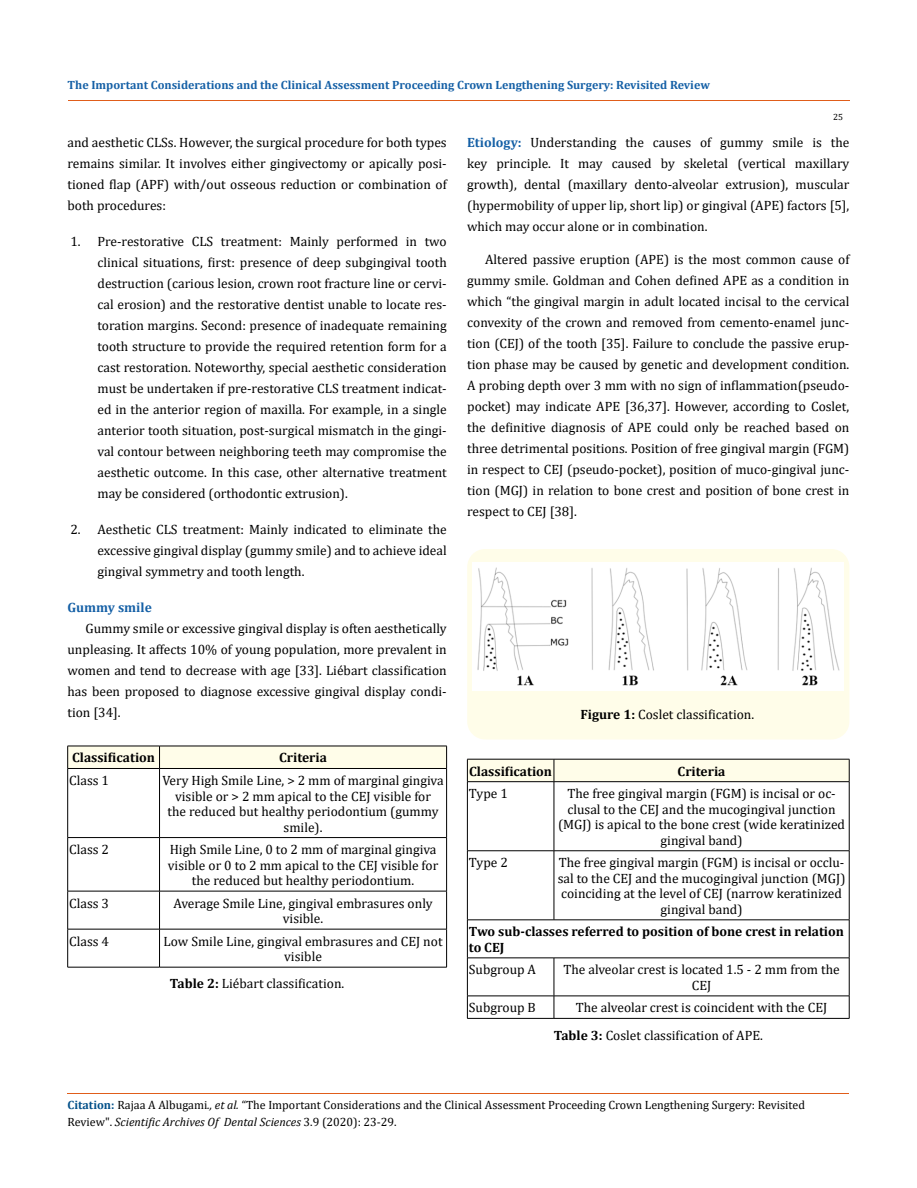
<style>
.page{position:relative;width:917px;height:1188px;background:#fff}
.page>*{position:absolute;margin:0;border:0;box-sizing:border-box;transform-origin:0 0}
.t1{font:13.5px/21px "Cambria";color:#000;text-align:center}
.t2{font:700 13.5px/15.5px "Cambria";color:#000}
.t3{font:700 13.5px "Cambria";color:#1560a6}
.t4{font:12px/16.5px "Cambria";color:#000}
.t5{font:700 12px "Cambria";color:#1560a6}
.t6{font:9px "Cambria";color:#000}
.s1{font-weight:700}
.s2{font-weight:700;color:#1560a6}
.s3{font-weight:700;color:#035089}
.s4{font-style:italic}
</style>
<div class="page">
<hr style="left:68px;top:101px;width:781px;height:1px;background:#e05d1a">
<div style="left:67px;top:746px;width:380px;height:22px;background:#fffde9"></div>
<hr style="left:67px;top:768px;width:92px;height:1px;background:#000">
<hr style="left:67px;top:769px;width:1px;height:68px;background:#000">
<hr style="left:159px;top:768px;width:288px;height:1px;background:#000">
<hr style="left:159px;top:769px;width:1px;height:68px;background:#000">
<hr style="left:446px;top:769px;width:1px;height:68px;background:#000">
<hr style="left:67px;top:837px;width:92px;height:1px;background:#000">
<hr style="left:67px;top:838px;width:1px;height:53px;background:#000">
<hr style="left:159px;top:837px;width:288px;height:1px;background:#000">
<hr style="left:159px;top:838px;width:1px;height:53px;background:#000">
<hr style="left:446px;top:838px;width:1px;height:53px;background:#000">
<hr style="left:67px;top:891px;width:92px;height:1px;background:#000">
<hr style="left:67px;top:891px;width:1px;height:38px;background:#000">
<hr style="left:159px;top:891px;width:288px;height:1px;background:#000">
<hr style="left:159px;top:891px;width:1px;height:38px;background:#000">
<hr style="left:446px;top:891px;width:1px;height:38px;background:#000">
<hr style="left:67px;top:929px;width:92px;height:1px;background:#000">
<hr style="left:67px;top:929px;width:1px;height:38px;background:#000">
<hr style="left:159px;top:929px;width:288px;height:1px;background:#000">
<hr style="left:159px;top:929px;width:1px;height:38px;background:#000">
<hr style="left:446px;top:929px;width:1px;height:38px;background:#000">
<hr style="left:67px;top:967px;width:92px;height:1px;background:#000">
<hr style="left:159px;top:967px;width:288px;height:1px;background:#000">
<div style="left:467px;top:549px;width:382px;height:191px;background:#fffde9;border-radius:18px"></div>
<img style="left:473px;top:563px;width:370px;height:128px">
<div style="left:467px;top:759px;width:383px;height:23px;background:#fffde9"></div>
<hr style="left:467px;top:781px;width:87px;height:1px;background:#000">
<hr style="left:467px;top:782px;width:1px;height:69px;background:#000">
<hr style="left:554px;top:781px;width:295px;height:1px;background:#000">
<hr style="left:553px;top:782px;width:1px;height:69px;background:#000">
<hr style="left:849px;top:782px;width:1px;height:69px;background:#000">
<hr style="left:467px;top:851px;width:87px;height:1px;background:#000">
<hr style="left:467px;top:851px;width:1px;height:69px;background:#000">
<hr style="left:554px;top:851px;width:295px;height:1px;background:#000">
<hr style="left:553px;top:851px;width:1px;height:69px;background:#000">
<hr style="left:849px;top:851px;width:1px;height:69px;background:#000">
<hr style="left:467px;top:920px;width:87px;height:1px;background:#000">
<hr style="left:467px;top:920px;width:1px;height:38px;background:#000">
<hr style="left:554px;top:920px;width:295px;height:1px;background:#000">
<hr style="left:849px;top:920px;width:1px;height:38px;background:#000">
<hr style="left:467px;top:958px;width:87px;height:1px;background:#000">
<hr style="left:467px;top:958px;width:1px;height:38px;background:#000">
<hr style="left:554px;top:958px;width:295px;height:1px;background:#000">
<hr style="left:553px;top:958px;width:1px;height:38px;background:#000">
<hr style="left:849px;top:958px;width:1px;height:38px;background:#000">
<hr style="left:467px;top:996px;width:87px;height:1px;background:#000">
<svg style="left:467px;top:996px;width:1px;height:22px"></svg>
<hr style="left:554px;top:996px;width:295px;height:1px;background:#000">
<svg style="left:553px;top:996px;width:1px;height:22px"></svg>
<svg style="left:849px;top:996px;width:1px;height:22px"></svg>
<hr style="left:467px;top:1018px;width:87px;height:1px;background:#000">
<hr style="left:554px;top:1018px;width:295px;height:1px;background:#000">
<hr style="left:67px;top:1093px;width:782px;height:1px;background:#e05d1a">
<p class="t5" style="left:68px;top:76px;width:644px">The Important Considerations and the Clinical Assessment Proceeding Crown Lengthening Surgery: Revisited Review</p>
<p class="t6" style="left:833px;top:112px;width:11px">25</p>
<p class="t1" style="left:67px;top:131px;width:381px;text-align:justify">and aesthetic CLSs. However, the surgical procedure for both types remains similar. It involves either gingivectomy or apically posi&shy;tioned flap (APF) with/out osseous reduction or combination of both procedures:</p>
<p class="t1" style="left:97px;top:230px;width:351px;text-align:justify;text-indent:-27px">1. Pre-restorative CLS treatment: Mainly performed in two clinical situations, first: presence of deep subgingival tooth destruction (carious lesion, crown root fracture line or cervi&shy;cal erosion) and the restorative dentist unable to locate res&shy;toration margins. Second: presence of inadequate remaining tooth structure to provide the required retention form for a cast restoration. Noteworthy, special aesthetic consideration must be undertaken if pre-restorative CLS treatment indicat&shy;ed in the anterior region of maxilla. For example, in a single anterior tooth situation, post-surgical mismatch in the gingi&shy;val contour between neighboring teeth may compromise the aesthetic outcome. In this case, other alternative treatment may be considered (orthodontic extrusion).</p>
<p class="t1" style="left:97px;top:518px;width:351px;text-align:justify;text-indent:-27px">2. Aesthetic CLS treatment: Mainly indicated to eliminate the excessive gingival display (gummy smile) and to achieve ideal gingival symmetry and tooth length.</p>
<p class="t3" style="left:67px;top:598px;width:86px">Gummy smile</p>
<p class="t1" style="left:67px;top:618px;width:381px;text-align:justify;text-indent:18px">Gummy smile or excessive gingival display is often aesthetically unpleasing. It affects 10% of young population, more prevalent in women and tend to decrease with age [33]. Liébart classification has been proposed to diagnose excessive gingival display condi&shy;tion [34].</p>
<p class="t2" style="left:72px;top:750px;width:84px">Classification</p>
<p class="t2" style="left:279px;top:750px;width:49px">Criteria</p>
<p class="t1" style="left:69px;top:770px;width:41px">Class 1</p>
<p class="t1" style="left:162px;top:773px;width:283px;line-height:15.6px">Very High Smile Line, &gt; 2 mm of marginal gingiva visible or &gt; 2 mm apical to the CEJ visible for<br>the reduced but healthy periodontium (gummy smile).</p>
<p class="t1" style="left:69px;top:839px;width:41px">Class 2</p>
<p class="t1" style="left:168px;top:842px;width:272px;line-height:15.6px">High Smile Line, 0 to 2 mm of marginal gingiva visible or 0 to 2 mm apical to the CEJ visible for the reduced but healthy periodontium.</p>
<p class="t1" style="left:69px;top:892px;width:41px">Class 3</p>
<p class="t1" style="left:173px;top:895px;width:260px;line-height:15.6px">Average Smile Line, gingival embrasures only visible.</p>
<p class="t1" style="left:69px;top:930px;width:41px">Class 4</p>
<p class="t1" style="left:163px;top:933px;width:280px;line-height:15.5px">Low Smile Line, gingival embrasures and CEJ not visible</p>
<p class="t1" style="left:170px;top:973px;width:176px"><span class="s1">Table 2:</span> Liébart classification.</p>
<p class="t1" style="left:467px;top:131px;width:384px;text-align:justify"><span class="s2">Etiology:</span> Understanding the causes of gummy smile is the key principle. It may caused by skeletal (vertical maxillary growth), dental (maxillary dento-alveolar extrusion), muscular (hypermobility of upper lip, short lip) or gingival (APE) factors [5], which may occur alone or in combination.</p>
<p class="t1" style="left:467px;top:248px;width:384px;text-align:justify;text-indent:18px">Altered passive eruption (APE) is the most common cause of gummy smile. Goldman and Cohen defined APE as a condition in which “the gingival margin in adult located incisal to the cervical convexity of the crown and removed from cemento-enamel junc&shy;tion (CEJ) of the tooth [35]. Failure to conclude the passive erup&shy;tion phase may be caused by genetic and development condition.<br>A probing depth over 3 mm with no sign of inflammation(pseudo&shy;pocket) may indicate APE [36,37]. However, according to Coslet, the definitive diagnosis of APE could only be reached based on three detrimental positions. Position of free gingival margin (FGM) in respect to CEJ (pseudo-pocket), position of muco-gingival junc&shy;tion (MGJ) in relation to bone crest and position of bone crest in respect to CEJ [38].</p>
<p class="t1" style="left:580px;top:704px;width:175px"><span class="s1">Figure 1:</span> Coslet classification.</p>
<p class="t2" style="left:469px;top:763px;width:84px">Classification</p>
<p class="t2" style="left:677px;top:763px;width:49px">Criteria</p>
<p class="t1" style="left:469px;top:783px;width:41px">Type 1</p>
<p class="t1" style="left:558px;top:786px;width:288px;line-height:15.6px">The free gingival margin (FGM) is incisal or oc&shy;clusal to the CEJ and the mucogingival junction (MGJ) is apical to the bone crest (wide keratinized gingival band)</p>
<p class="t1" style="left:469px;top:852px;width:41px">Type 2</p>
<p class="t1" style="left:557px;top:855px;width:289px;line-height:15.6px">The free gingival margin (FGM) is incisal or occlu&shy;sal to the CEJ and the mucogingival junction (MGJ) coinciding at the level of CEJ (narrow keratinized gingival band)</p>
<p class="t2" style="left:469px;top:924px;width:376px">Two sub-classes referred to position of bone crest in relation to CEJ</p>
<p class="t1" style="left:469px;top:959px;width:69px">Subgroup A</p>
<p class="t1" style="left:563px;top:962px;width:278px;line-height:15.6px">The alveolar crest is located 1.5 - 2 mm from the<br>CEJ</p>
<p class="t1" style="left:469px;top:997px;width:68px">Subgroup B</p>
<p class="t1" style="left:554px;top:994px;width:275px;line-height:27.2px;text-align:left;text-indent:22px">The alveolar crest is coincident with the CEJ<br><span class="s1">Table 3:</span> Coslet classification of APE.</p>
<p class="t4" style="left:67px;top:1097px;width:739px"><span class="s3">Citation:</span> Rajaa A Albugami<span class="s4">., et al.</span> “The Important Considerations and the Clinical Assessment Proceeding Crown Lengthening Surgery: Revisited<br>Review". <span class="s4">Scientific Archives Of Dental Sciences</span> 3.9 (2020): 23-29.</p>
</div>
